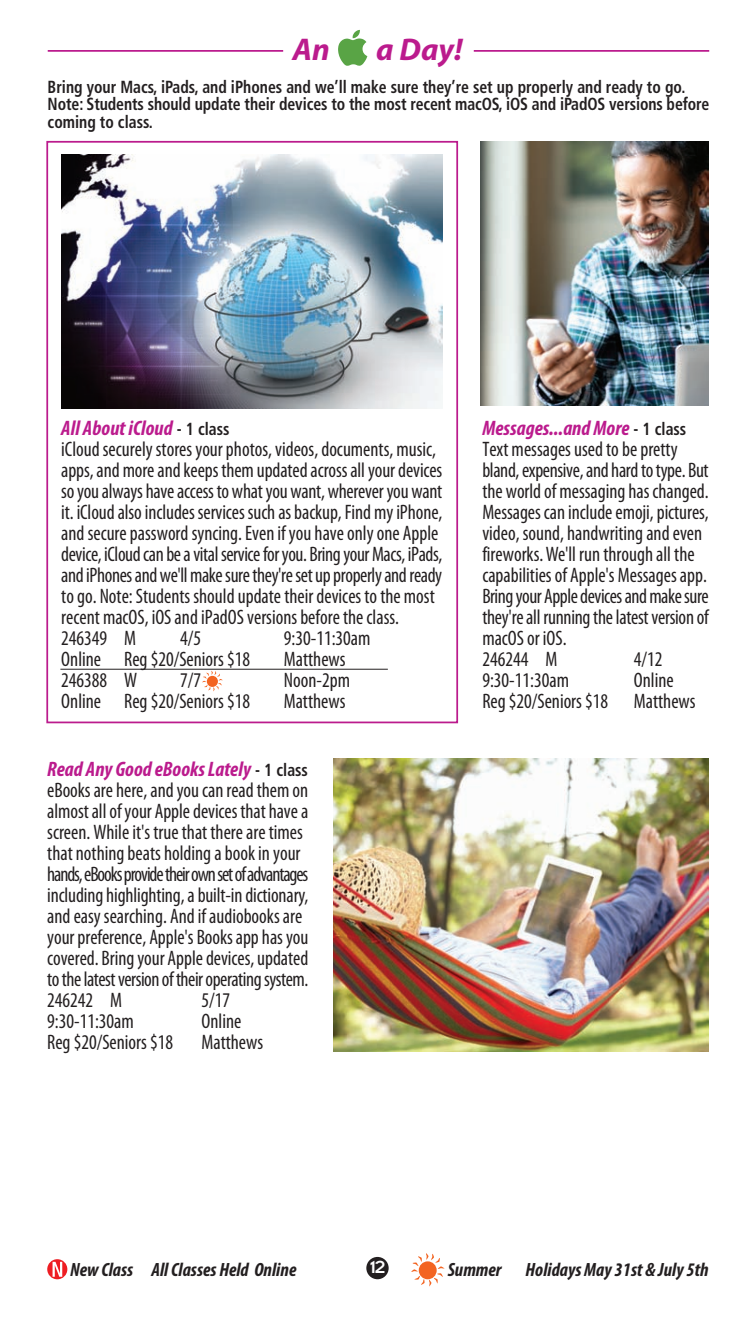
<style>
.page{position:relative;width:756px;height:1323px;background:#fff}
.page>*{position:absolute;margin:0;border:0;box-sizing:border-box;transform-origin:0 0}
.t1{font:italic 700 31.5px "Myriad Pro";color:#bb1b8d}
.t2{font:condensed 21px/21px "Myriad Pro";color:#231f20;scale:.95 1}
.t3{font:italic 700 condensed 19.25px "Myriad Pro";color:#231f20}
.t4{font:19.25px "Insignia";color:#fff}
.t5{font:700 condensed 17.5px/17.5px "Frutiger";letter-spacing:-.005em;color:#231f20;scale:.9 1}
.s1{font-weight:700;font-style:italic;color:#bb1b8d}
.s2{font-family:"Frutiger";font-weight:700;font-size:17.5px}
</style>
<div class="page">
<img style="left:61px;top:155px;width:381px;height:254px">
<svg style="left:47px;top:1259px;width:20px;height:20px"></svg>
<svg style="left:411px;top:1253px;width:34px;height:34px"></svg>
<div style="left:366px;top:1257px;width:23px;height:22px;background:#231f20;border-radius:50%"></div>
<svg style="left:338px;top:30px;width:29px;height:36px"></svg>
<hr style="left:48px;top:50px;width:235px;height:2px;background:#bb1b8d">
<hr style="left:474px;top:50px;width:235px;height:2px;background:#bb1b8d">
<div style="left:46px;top:141px;width:412px;height:582px;border:2px solid #bb1b8d"></div>
<img style="left:333px;top:759px;width:376px;height:292px">
<img style="left:481px;top:142px;width:228px;height:264px">
<hr style="left:60px;top:669px;width:328px;height:1px;background:#231f20">
<svg style="left:202px;top:671px;width:21px;height:20px"></svg>
<h1 class="t1" style="left:292px;top:37px;width:39px">An</h1>
<h1 class="t1" style="left:376px;top:37px;width:88px">a Day!</h1>
<p class="t5" style="left:48px;top:79px;width:737px">Bring your Macs, iPads, and iPhones and we’ll make sure they’re set up properly and ready to go.<br>Note: Students should update their devices to the most recent macOS, iOS and iPadOS versions before coming to class.</p>
<p class="t2" style="left:61px;top:419px;width:403px"><span class="s1">All About iCloud</span> <span class="s2">- 1 class<br></span>iCloud securely stores your photos, videos, documents, music, apps, and more and keeps them updated across all your devices so you always have access to what you want, wherever you want it. iCloud also includes services such as backup, Find my iPhone, and secure password syncing. Even if you have only one Apple device, iCloud can be a vital service for you. Bring your Macs, iPads, and iPhones and we'll make sure they're set up properly and ready to go. Note: Students should update their devices to the most recent macOS, iOS and iPadOS versions before the class.<br>246349 M</p>
<p class="t2" style="left:180px;top:629px;width:24px">4/5</p>
<p class="t2" style="left:284px;top:629px;width:93px">9:30-11:30am</p>
<p class="t2" style="left:61px;top:650px;width:200px">Online Reg $20/Seniors $18</p>
<p class="t2" style="left:284px;top:650px;width:67px">Matthews</p>
<p class="t2" style="left:61px;top:671px;width:82px">246388 W</p>
<p class="t2" style="left:180px;top:671px;width:24px">7/7</p>
<p class="t2" style="left:284px;top:671px;width:71px">Noon-2pm</p>
<p class="t2" style="left:61px;top:692px;width:200px">Online Reg $20/Seniors $18</p>
<p class="t2" style="left:284px;top:692px;width:66px">Matthews</p>
<p class="t2" style="left:47px;top:760px;width:276px"><span class="s1">Read Any Good eBooks Lately</span> <span class="s2">- 1 class </span>eBooks are here, and you can read them on almost all of your Apple devices that have a screen. While it's true that there are times that nothing beats holding a book in your hands, eBooks provide their own set of advantages including highlighting, a built-in dictionary, and easy searching. And if audiobooks are your preference, Apple's Books app has you covered. Bring your Apple devices, updated to the latest version of their operating system.<br>246242 M</p>
<p class="t2" style="left:202px;top:991px;width:32px">5/17</p>
<p class="t2" style="left:47px;top:1012px;width:93px">9:30-11:30am</p>
<p class="t2" style="left:201px;top:1012px;width:44px">Online</p>
<p class="t2" style="left:47px;top:1033px;width:134px">Reg $20/Seniors $18</p>
<p class="t2" style="left:202px;top:1033px;width:67px">Matthews</p>
<p class="t2" style="left:482px;top:419px;width:240px"><span class="s1">Messages...and More</span> <span class="s2">- 1 class<br></span>Text messages used to be pretty bland, expensive, and hard to type. But the world of messaging has changed.<br>Messages can include emoji, pictures, video, sound, handwriting and even fireworks. We'll run through all the capabilities of Apple's Messages app.<br>Bring your Apple devices and make sure they're all running the latest version of macOS or iOS.<br>246244 M</p>
<p class="t2" style="left:634px;top:650px;width:32px">4/12</p>
<p class="t2" style="left:482px;top:671px;width:226px;text-indent:152px">Online<br>Reg $20/Seniors $18 Matthews</p>
<p class="t2" style="left:482px;top:671px;width:93px">9:30-11:30am</p>
<p class="t3" style="left:70px;top:1262px;width:228px">New Class All Classes Held Online</p>
<p class="t4" style="left:370px;top:1261px;width:17px">12</p>
<p class="t3" style="left:448px;top:1262px;width:262px">Summer Holidays May 31st &amp; July 5th</p>
</div>
